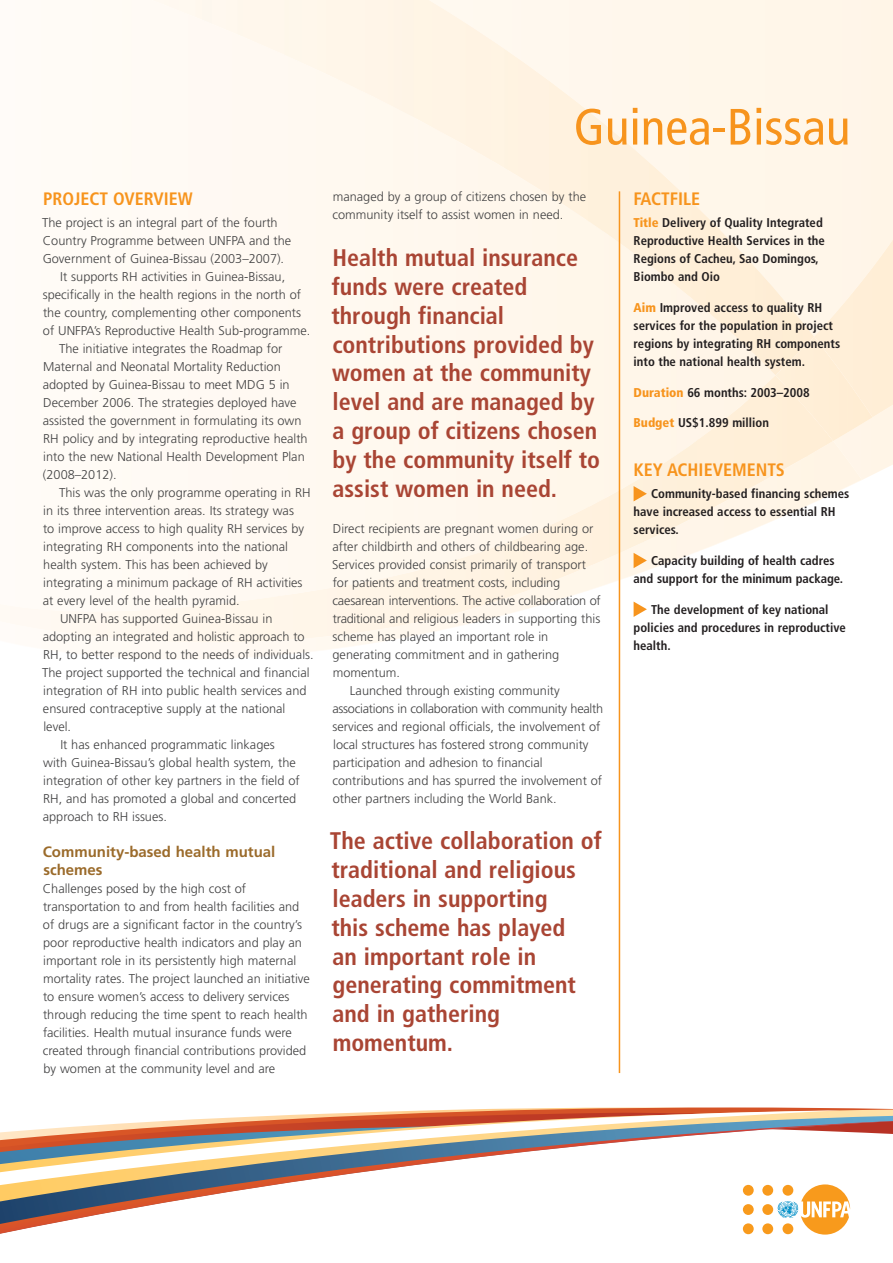
<style>
.page{position:relative;width:893px;height:1263px;background:#fff}
.page>*{position:absolute;margin:0;border:0;box-sizing:border-box;transform-origin:0 0}
.t1{font:condensed 51px "Frutiger";color:#f7941d}
.t2{font:700 condensed 24px/28.8px "Frutiger";color:#a94534}
.t3{font:700 condensed 18px "Frutiger";color:#f7941d}
.t4{font:700 15px/18px "Frutiger";color:#9b6b2b}
.t5{font:300 12.75px/18px "Frutiger";color:#414142}
.t6{font:700 condensed 12.75px/18px "Frutiger";color:#231f20}
.t7{font:300 12.75px "Frutiger";letter-spacing:-.02em;color:#414142}
.s1{font-weight:900;color:#f7941d}
</style>
<div class="page">
<svg style="left:618px;top:0;width:275px;height:660px"></svg>
<img style="left:833px;top:441px;width:29px;height:65px">
<img style="left:814px;top:215px;width:79px;height:226px">
<img style="left:0;top:375px;width:833px;height:268px">
<img style="left:524px;top:525px;width:27px;height:11px">
<img style="left:814px;top:337px;width:59px;height:104px">
<div style="left:775px;top:375px;width:58px;height:66px;background:#ffeed6"></div>
<img style="left:775px;top:0;width:39px;height:375px">
<img style="left:106px;top:0;width:669px;height:375px">
<hr style="left:619px;top:191px;width:1px;height:882px;background:#f7941d">
<svg style="left:634px;top:486px;width:13px;height:15px"></svg>
<svg style="left:634px;top:553px;width:13px;height:15px"></svg>
<svg style="left:634px;top:601px;width:13px;height:16px"></svg>
<svg style="left:490px;top:1107px;width:401px;height:2px"></svg>
<svg style="left:270px;top:1110px;width:569px;height:6px"></svg>
<svg style="left:167px;top:1116px;width:726px;height:5px"></svg>
<svg style="left:0;top:1121px;width:893px;height:113px"></svg>
<h1 class="t1" style="left:574px;top:97px;width:278px">Guinea-Bissau</h1>
<h3 class="t3" style="left:43px;top:188px;width:151px">PROJECT OVERVIEW</h3>
<p class="t5" style="left:42px;top:214px;width:237px">The project is an integral part of the fourth</p>
<p class="t5" style="left:43px;top:232px;width:250px">Country Programme between UNFPA and the</p>
<p class="t5" style="left:43px;top:250px;width:243px">Government of Guinea-Bissau (2003–2007).</p>
<p class="t5" style="left:60px;top:268px;width:226px">It supports RH activities in Guinea-Bissau,</p>
<p class="t5" style="left:43px;top:286px;width:260px">specifically in the health regions in the north of</p>
<p class="t5" style="left:43px;top:304px;width:260px">the country, complementing other components</p>
<p class="t5" style="left:43px;top:322px;width:269px">of UNFPA’s Reproductive Health Sub-programme.</p>
<p class="t5" style="left:59px;top:340px;width:225px">The initiative integrates the Roadmap for</p>
<p class="t5" style="left:43px;top:358px;width:239px">Maternal and Neonatal Mortality Reduction</p>
<p class="t5" style="left:43px;top:376px;width:248px">adopted by Guinea-Bissau to meet MDG 5 in</p>
<p class="t5" style="left:43px;top:394px;width:255px">December 2006. The strategies deployed have</p>
<p class="t5" style="left:43px;top:412px;width:260px">assisted the government in formulating its own</p>
<p class="t5" style="left:43px;top:430px;width:266px">RH policy and by integrating reproductive health</p>
<p class="t5" style="left:43px;top:448px;width:263px">into the new National Health Development Plan</p>
<p class="t5" style="left:43px;top:466px;width:75px">(2008–2012).</p>
<p class="t5" style="left:59px;top:484px;width:253px">This was the only programme operating in RH</p>
<p class="t5" style="left:43px;top:502px;width:252px">in its three intervention areas. Its strategy was</p>
<p class="t5" style="left:43px;top:520px;width:263px">to improve access to high quality RH services by</p>
<p class="t5" style="left:43px;top:538px;width:246px">integrating RH components into the national</p>
<p class="t5" style="left:43px;top:556px;width:226px">health system. This has been achieved by</p>
<p class="t5" style="left:43px;top:574px;width:261px">integrating a minimum package of RH activities</p>
<p class="t5" style="left:43px;top:592px;width:198px">at every level of the health pyramid.</p>
<p class="t5" style="left:60px;top:610px;width:214px">UNFPA has supported Guinea-Bissau in</p>
<p class="t5" style="left:43px;top:628px;width:263px">adopting an integrated and holistic approach to</p>
<p class="t5" style="left:43px;top:646px;width:272px">RH, to better respond to the needs of individuals.</p>
<p class="t5" style="left:42px;top:664px;width:269px">The project supported the technical and financial</p>
<p class="t5" style="left:43px;top:682px;width:265px">integration of RH into public health services and</p>
<p class="t5" style="left:43px;top:700px;width:244px">ensured contraceptive supply at the national</p>
<p class="t5" style="left:43px;top:718px;width:29px">level.</p>
<p class="t5" style="left:60px;top:736px;width:216px">It has enhanced programmatic linkages</p>
<p class="t5" style="left:43px;top:754px;width:254px">with Guinea-Bissau’s global health system, the</p>
<p class="t5" style="left:43px;top:772px;width:258px">integration of other key partners in the field of</p>
<p class="t5" style="left:43px;top:790px;width:255px">RH, and has promoted a global and concerted</p>
<p class="t5" style="left:43px;top:808px;width:126px">approach to RH issues.</p>
<p class="t4" style="left:43px;top:843px;width:234px">Community-based health mutual schemes</p>
<p class="t5" style="left:43px;top:880px;width:269px">Challenges posed by the high cost of transportation to and from health facilities and of drugs are a significant factor in the country’s poor reproductive health indicators and play an important role in its persistently high maternal mortality rates. The project launched an initiative to ensure women’s access to delivery services through reducing the time spent to reach health facilities. Health mutual insurance funds were created through financial contributions provided by women at the community level and are</p>
<p class="t5" style="left:332px;top:188px;width:255px">managed by a group of citizens chosen by the community itself to assist women in need.</p>
<h2 class="t2" style="left:331px;top:243px;width:270px">Health mutual insurance funds were created through financial contributions provided by women at the community level and are managed by a group of citizens chosen by the community itself to assist women in need.</h2>
<p class="t5" style="left:333px;top:519px;width:262px">Direct recipients are pregnant women during or</p>
<p class="t5" style="left:332px;top:537px;width:257px">after childbirth and others of childbearing age.</p>
<p class="t5" style="left:332px;top:555px;width:255px">Services provided consist primarily of transport</p>
<p class="t5" style="left:333px;top:573px;width:229px">for patients and treatment costs, including</p>
<p class="t7" style="left:332px;top:593px;width:270px">caesarean interventions. The active collaboration of</p>
<p class="t5" style="left:333px;top:609px;width:269px">traditional and religious leaders in supporting this</p>
<p class="t5" style="left:332px;top:627px;width:217px">scheme has played an important role in</p>
<p class="t5" style="left:333px;top:645px;width:228px">generating commitment and in gathering</p>
<p class="t5" style="left:333px;top:663px;width:69px">momentum.</p>
<p class="t5" style="left:350px;top:681px;width:211px">Launched through existing community</p>
<p class="t7" style="left:332px;top:701px;width:272px">associations in collaboration with community health</p>
<p class="t5" style="left:332px;top:717px;width:270px">services and regional officials, the involvement of</p>
<p class="t5" style="left:333px;top:735px;width:257px">local structures has fostered strong community</p>
<p class="t5" style="left:333px;top:753px;width:211px">participation and adhesion to financial</p>
<p class="t5" style="left:332px;top:771px;width:271px">contributions and has spurred the involvement of</p>
<p class="t5" style="left:333px;top:789px;width:226px">other partners including the World Bank.</p>
<h2 class="t2" style="left:330px;top:827px;width:273px">The active collaboration of traditional and religious leaders in supporting<br>this scheme has played<br>an important role in generating commitment and in gathering momentum.</h2>
<h3 class="t3" style="left:634px;top:188px;width:68px">FACTFILE</h3>
<p class="t6" style="left:634px;top:214px;width:193px"><span class="s1">Title</span> Delivery of Quality Integrated<br>Reproductive Health Services in the<br>Regions of Cacheu, Sao Domingos,<br>Biombo and Oio</p>
<p class="t6" style="left:634px;top:298px;width:208px"><span class="s1">Aim</span> Improved access to quality RH services for the population in project regions by integrating RH components into the national health system.</p>
<p class="t6" style="left:634px;top:383px;width:178px"><span class="s1">Duration</span> 66 months: 2003–2008</p>
<p class="t6" style="left:634px;top:414px;width:137px"><span class="s1">Budget</span> US$1.899 million</p>
<h3 class="t3" style="left:634px;top:459px;width:153px">KEY ACHIEVEMENTS</h3>
<p class="t6" style="left:634px;top:485px;width:217px;text-indent:18px">Community-based financing schemes have increased access to essential RH services.</p>
<p class="t6" style="left:634px;top:552px;width:211px;text-indent:18px">Capacity building of health cadres and support for the minimum package.</p>
<p class="t6" style="left:634px;top:600px;width:214px;text-indent:18px">The development of key national policies and procedures in reproductive health.</p>
</div>
